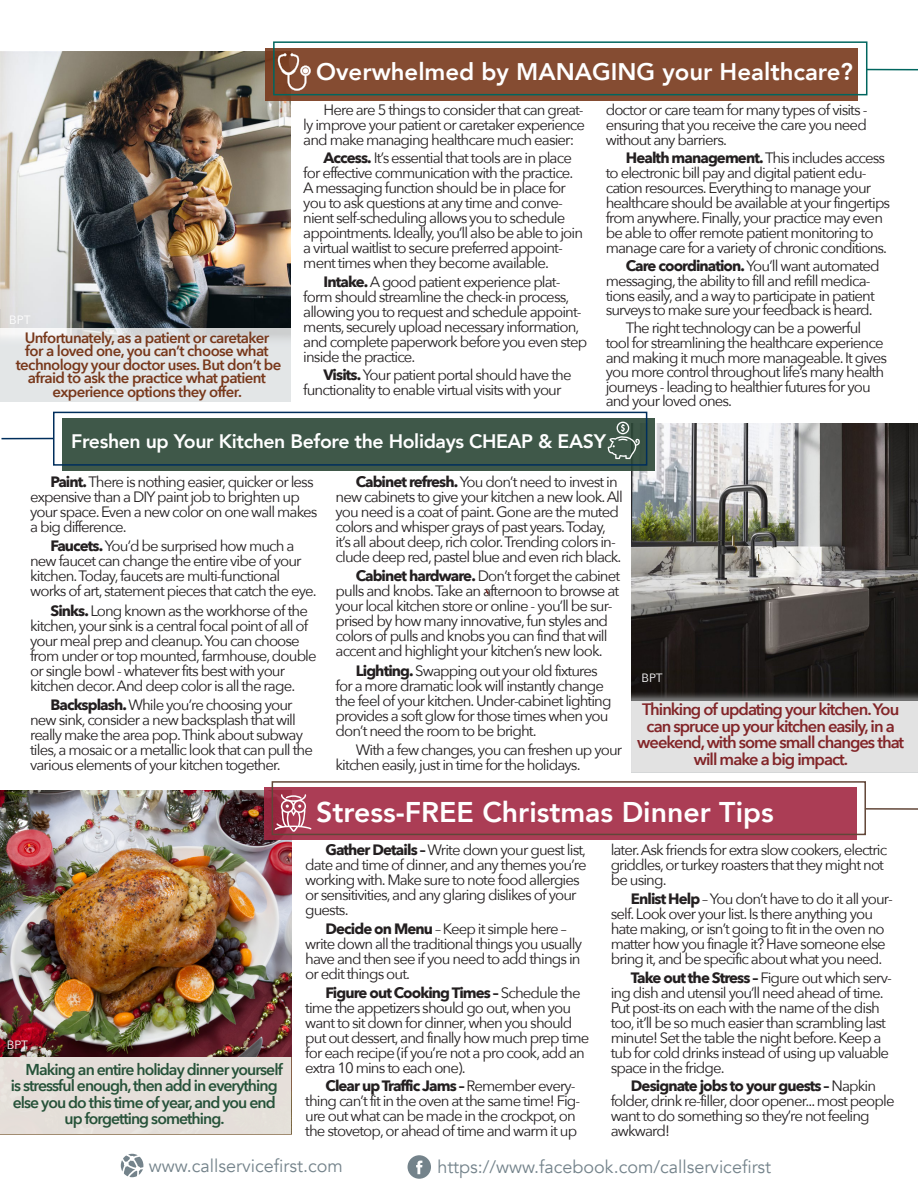
<style>
.page{position:relative;width:918px;height:1188px;background:#fff}
.page>*{position:absolute;margin:0;border:0;box-sizing:border-box;transform-origin:0 0}
.t1{font:800 28.5px "Avenir";color:#fff}
.t2{font:800 24px "Avenir";color:#fff}
.t3{font:800 19.5px "Avenir";letter-spacing:-.02em;color:#fff}
.t4{font:18px "Avenir";color:#74838b}
.t5{font:600 16.5px/16.5px "Avenir Next";letter-spacing:-.06em;color:#822528;text-align:center}
.t6{font:600 15.75px "Avenir Next";letter-spacing:-.06em;color:#265239}
.t7{font:15px/15px "Avenir Next";letter-spacing:-.06em;color:#231f20}
.t8{font:600 15px/13.5px "Avenir Next";letter-spacing:-.04em;color:#78381b;text-align:center}
.t9{font:12px "Avenir Next";letter-spacing:-.005em;color:#fff}
.s1{font-weight:700}
</style>
<div class="page">
<svg style="left:121px;top:1154px;width:22px;height:23px"></svg>
<svg style="left:408px;top:1155px;width:23px;height:24px"></svg>
<img style="left:632px;top:424px;width:286px;height:267px">
<svg style="left:632px;top:691px;width:286px;height:10px"></svg>
<img style="left:1px;top:790px;width:291px;height:267px">
<div style="left:0;top:1057px;width:292px;height:78px;background:#e5dfda"></div>
<div style="left:629px;top:701px;width:289px;height:71px;background:#e2e2e2"></div>
<div style="left:643px;top:674px;width:22px;height:10px;background:#181412"></div>
<img style="left:1px;top:51px;width:290px;height:278px">
<svg style="left:1px;top:329px;width:290px;height:73px;fill:#e3e6e7"></svg>
<div style="left:265px;top:48px;width:593px;height:52px;background:#854c32"></div>
<svg style="left:278px;top:53px;width:33px;height:39px"></svg>
<div style="left:273px;top:41px;width:594px;height:54px;border:2px solid #00665f"></div>
<div style="left:62px;top:418px;width:593px;height:53px;background:#3f5849"></div>
<div style="left:53px;top:412px;width:594px;height:54px;border:2px solid #002e5c"></div>
<hr style="left:2px;top:438px;width:52px;height:1px;background:#002e5c">
<svg style="left:608px;top:422px;width:32px;height:37px"></svg>
<hr style="left:867px;top:69px;width:51px;height:2px;background:#00665f">
<div style="left:264px;top:788px;width:593px;height:52px;background:#ab3d55"></div>
<div style="left:272px;top:781px;width:594px;height:54px;border:2px solid #614638"></div>
<hr style="left:865px;top:808px;width:53px;height:2px;background:#614638">
<svg style="left:275px;top:794px;width:37px;height:38px"></svg>
<div style="left:8px;top:1041px;width:22px;height:9px;background:#231f20;opacity:.75"></div>
<div style="left:485px;top:589px;width:10px;height:12px;background:#231f20;opacity:.5"></div>
<svg style="left:485px;top:589px;width:5px;height:7px"></svg>
<p class="t9" style="left:9px;top:310px;width:23px">BPT</p>
<p class="t8" style="left:16px;top:331px;width:267px">Unfortunately, as a patient or caretaker for a loved one, you can’t choose what technology your doctor uses. But don’t be afraid to ask the practice what patient experience options they offer.</p>
<p class="t2" style="left:316px;top:53px;width:538px">Overwhelmed by MANAGING your Healthcare?</p>
<p class="t7" style="left:303px;top:101px;width:283px;text-align:justify;text-indent:20px">Here are 5 things to consider that can great&shy;ly improve your patient or caretaker experience and make managing healthcare much easier:</p>
<p class="t7" style="left:303px;top:150px;width:281px;text-indent:20px"><span class="s1">Access.</span> It’s essential that tools are in place for effective communication with the practice.<br>A messaging function should be in place for you to ask questions at any time and conve&shy;nient self-scheduling allows you to schedule appointments. Ideally, you’ll also be able to join a virtual waitlist to secure preferred appoint&shy;ment times when they become available.</p>
<p class="t7" style="left:303px;top:273px;width:285px;text-indent:20px"><span class="s1">Intake.</span> A good patient experience plat&shy;form should streamline the check-in process, allowing you to request and schedule appoint&shy;ments, securely upload necessary information, and complete paperwork before you even step inside the practice.</p>
<p class="t7" style="left:303px;top:367px;width:270px;text-indent:20px"><span class="s1">Visits.</span> Your patient portal should have the functionality to enable virtual visits with your</p>
<p class="t7" style="left:606px;top:101px;width:263px;text-align:justify">doctor or care team for many types of visits - ensuring that you receive the care you need without any barriers.</p>
<p class="t7" style="left:606px;top:150px;width:286px;text-indent:20px"><span class="s1">Health management.</span> This includes access to electronic bill pay and digital patient edu&shy;cation resources. Everything to manage your healthcare should be available at your fingertips from anywhere. Finally, your practice may even be able to offer remote patient monitoring to manage care for a variety of chronic conditions.</p>
<p class="t7" style="left:606px;top:258px;width:276px;text-indent:20px"><span class="s1">Care coordination.</span> You’ll want automated messaging, the ability to fill and refill medica&shy;tions easily, and a way to participate in patient surveys to make sure your feedback is heard.</p>
<p class="t7" style="left:606px;top:320px;width:283px;text-indent:20px">The right technology can be a powerful tool for streamlining the healthcare experience and making it much more manageable. It gives you more control throughout life’s many health journeys - leading to healthier futures for you and your loved ones.</p>
<p class="t3" style="left:71px;top:426px;width:536px">Freshen up Your Kitchen Before the Holidays CHEAP &amp; EASY</p>
<p class="t7" style="left:30px;top:473px;width:289px;text-indent:20px"><span class="s1">Paint.</span> There is nothing easier, quicker or less expensive than a DIY paint job to brighten up your space. Even a new color on one wall makes a big difference.</p>
<p class="t7" style="left:30px;top:538px;width:288px;text-indent:20px"><span class="s1">Faucets.</span> You’d be surprised how much a new faucet can change the entire vibe of your kitchen. Today, faucets are multi-functional works of art, statement pieces that catch the eye.</p>
<p class="t7" style="left:30px;top:602px;width:288px;text-indent:20px"><span class="s1">Sinks.</span> Long known as the workhorse of the kitchen, your sink is a central focal point of all of your meal prep and cleanup. You can choose from under or top mounted, farmhouse, double or single bowl - whatever fits best with your kitchen decor. And deep color is all the rage.</p>
<p class="t7" style="left:30px;top:697px;width:284px;text-indent:20px"><span class="s1">Backsplash.</span> While you’re choosing your new sink, consider a new backsplash that will really make the area pop. Think about subway tiles, a mosaic or a metallic look that can pull the various elements of your kitchen together.</p>
<p class="t7" style="left:336px;top:473px;width:289px;text-indent:20px"><span class="s1">Cabinet refresh.</span> You don’t need to invest in new cabinets to give your kitchen a new look. All you need is a coat of paint. Gone are the muted colors and whisper grays of past years. Today, it’s all about deep, rich color. Trending colors in&shy;clude deep red, pastel blue and even rich black.</p>
<p class="t7" style="left:336px;top:568px;width:286px;text-indent:20px"><span class="s1">Cabinet hardware.</span> Don’t forget the cabinet pulls and knobs. Take an afternoon to browse at your local kitchen store or online - you’ll be sur&shy;prised by how many innovative, fun styles and colors of pulls and knobs you can find that will accent and highlight your kitchen’s new look.</p>
<p class="t7" style="left:336px;top:662px;width:277px;text-indent:20px"><span class="s1">Lighting.</span> Swapping out your old fixtures for a more dramatic look will instantly change the feel of your kitchen. Under-cabinet lighting provides a soft glow for those times when you don’t need the room to be bright.</p>
<p class="t7" style="left:336px;top:742px;width:288px;text-indent:20px">With a few changes, you can freshen up your kitchen easily, just in time for the holidays.</p>
<p class="t9" style="left:641px;top:668px;width:23px">BPT</p>
<p class="t5" style="left:637px;top:701px;width:268px">Thinking of updating your kitchen. You can spruce up your kitchen easily, in a weekend, with some small changes that will make a big impact.</p>
<p class="t9" style="left:7px;top:1034px;width:23px">BPT</p>
<p class="t6" style="left:26px;top:1056px;width:259px">Making an entire holiday dinner yourself</p>
<p class="t6" style="left:11px;top:1072px;width:268px">is stressful enough, then add in everything</p>
<p class="t6" style="left:13px;top:1089px;width:265px">else you do this time of year, and you end</p>
<p class="t6" style="left:65px;top:1105px;width:161px">up forgetting something.</p>
<p class="t1" style="left:316px;top:790px;width:459px">Stress-FREE Christmas Dinner Tips</p>
<p class="t7" style="left:305px;top:842px;width:283px;text-indent:20px"><span class="s1">Gather Details –</span> Write down your guest list, date and time of dinner, and any themes you’re working with. Make sure to note food allergies or sensitivities, and any glaring dislikes of your guests.</p>
<p class="t7" style="left:305px;top:921px;width:278px;text-indent:20px"><span class="s1">Decide on Menu</span> – Keep it simple here – write down all the traditional things you usually have and then see if you need to add things in or edit things out.</p>
<p class="t7" style="left:305px;top:984px;width:286px;text-indent:20px"><span class="s1">Figure out Cooking Times –</span> Schedule the time the appetizers should go out, when you want to sit down for dinner, when you should put out dessert, and finally how much prep time for each recipe (if you’re not a pro cook, add an extra 10 mins to each one).</p>
<p class="t7" style="left:305px;top:1078px;width:277px;text-indent:20px"><span class="s1">Clear up Traffic Jams –</span> Remember every&shy;thing can’t fit in the oven at the same time! Fig&shy;ure out what can be made in the crockpot, on the stovetop, or ahead of time and warm it up</p>
<p class="t7" style="left:611px;top:842px;width:278px">later. Ask friends for extra slow cookers, electric griddles, or turkey roasters that they might not be using.</p>
<p class="t7" style="left:611px;top:891px;width:284px;text-indent:20px"><span class="s1">Enlist Help</span> – You don’t have to do it all your&shy;self. Look over your list. Is there anything you hate making, or isn’t going to fit in the oven no matter how you finagle it? Have someone else bring it, and be specific about what you need.</p>
<p class="t7" style="left:611px;top:969px;width:283px;text-indent:20px"><span class="s1">Take out the Stress –</span> Figure out which serv&shy;ing dish and utensil you’ll need ahead of time.<br>Put post-its on each with the name of the dish too, it’ll be so much easier than scrambling last minute! Set the table the night before. Keep a tub for cold drinks instead of using up valuable space in the fridge.</p>
<p class="t7" style="left:611px;top:1078px;width:285px;text-indent:20px"><span class="s1">Designate jobs to your guests –</span> Napkin folder, drink re-filler, door opener... most people want to do something so they’re not feeling awkward!</p>
<p class="t4" style="left:149px;top:1155px;width:195px">www.callservicefirst.com</p>
<p class="t4" style="left:437px;top:1156px;width:335px">https://www.facebook.com/callservicefirst</p>
</div>
